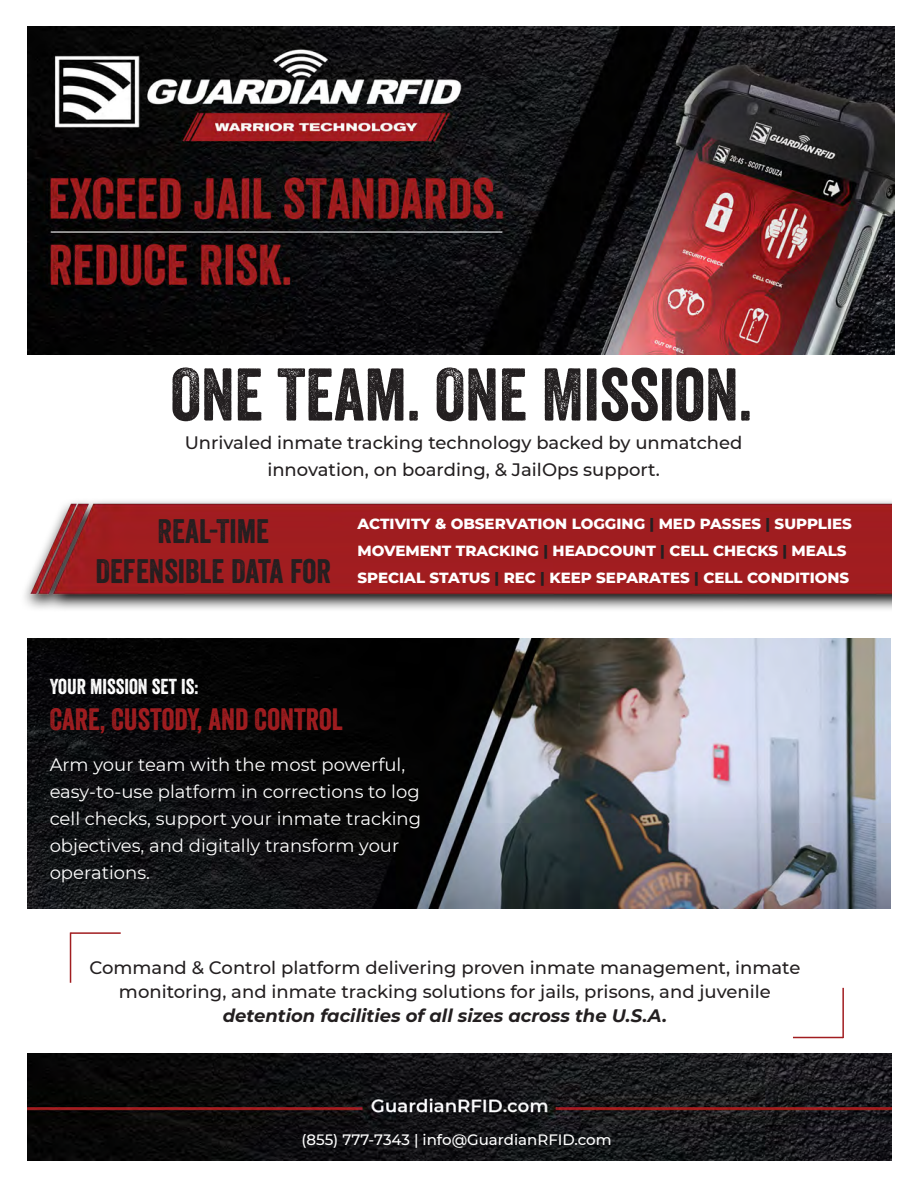
<style>
.page{position:relative;width:918px;height:1188px;background:#fff}
.page>*{position:absolute;margin:0;border:0;box-sizing:border-box;transform-origin:0 0}
.t1{font:72px "Veneer";color:#231f20}
.t2{font:33px "Veneer";color:#231f20}
.t3{font:30px "Veneer";color:#a11d20}
.t4{font:21px "Veneer";color:#fff}
.t5{font:500 18px/24px "Montserrat";color:#231f20;text-align:center}
.t6{font:18px/27px "Montserrat";color:#fff}
.t7{font:800 15px "Montserrat";color:#fff}
.t8{font:500 15px "Montserrat";color:#fff}
.s1{color:#231f20}
.s2{font-weight:700;font-style:italic}
</style>
<div class="page">
<img style="left:27px;top:27px;width:868px;height:327px">
<img style="left:24px;top:501px;width:868px;height:138px">
<img style="left:28px;top:1053px;width:864px;height:108px">
<img style="left:27px;top:639px;width:864px;height:270px">
<hr style="left:70px;top:932px;width:51px;height:2px;background:#a11d20">
<hr style="left:70px;top:933px;width:1px;height:50px;background:#a11d20">
<hr style="left:793px;top:1037px;width:50px;height:1px;background:#a11d20">
<hr style="left:842px;top:988px;width:2px;height:50px;background:#a11d20">
<p class="t1" style="left:171px;top:351px;width:583px">ONE TEAM. ONE MISSION.</p>
<p class="t5" style="left:185px;top:429px;width:559px;line-height:27px">Unrivaled inmate tracking technology backed by unmatched innovation, on boarding, &amp; JailOps support.</p>
<p class="t2" style="left:158px;top:511px;width:113px">REAL-TIME</p>
<p class="t2" style="left:95px;top:551px;width:237px">DEFENSIBLE DATA FOR</p>
<p class="t7" style="left:357px;top:513px;width:496px">ACTIVITY &amp; OBSERVATION LOGGING <span class="s1">|</span> MED PASSES <span class="s1">|</span> SUPPLIES</p>
<p class="t7" style="left:357px;top:540px;width:491px">MOVEMENT TRACKING <span class="s1">|</span> HEADCOUNT <span class="s1">|</span> CELL CHECKS <span class="s1">|</span> MEALS</p>
<p class="t7" style="left:357px;top:567px;width:493px">SPECIAL STATUS <span class="s1">|</span> REC <span class="s1">|</span> KEEP SEPARATES <span class="s1">|</span> CELL CONDITIONS</p>
<p class="t4" style="left:50px;top:674px;width:150px">YOUR MISSION SET IS:</p>
<p class="t3" style="left:50px;top:701px;width:295px">CARE, CUSTODY, AND CONTROL</p>
<p class="t6" style="left:50px;top:750px;width:373px">Arm your team with the most powerful, easy-to-use platform in corrections to log cell checks, support your inmate tracking objectives, and digitally transform your operations.</p>
<p class="t5" style="left:89px;top:954px;width:712px">Command &amp; Control platform delivering proven inmate management, inmate monitoring, and inmate tracking solutions for jails, prisons, and juvenile <span class="s2">detention facilities of all sizes across the U.S.A.</span></p>
<p class="t8" style="left:301px;top:1129px;width:312px">(855) 777-7343 | info@GuardianRFID.com</p>
</div>
